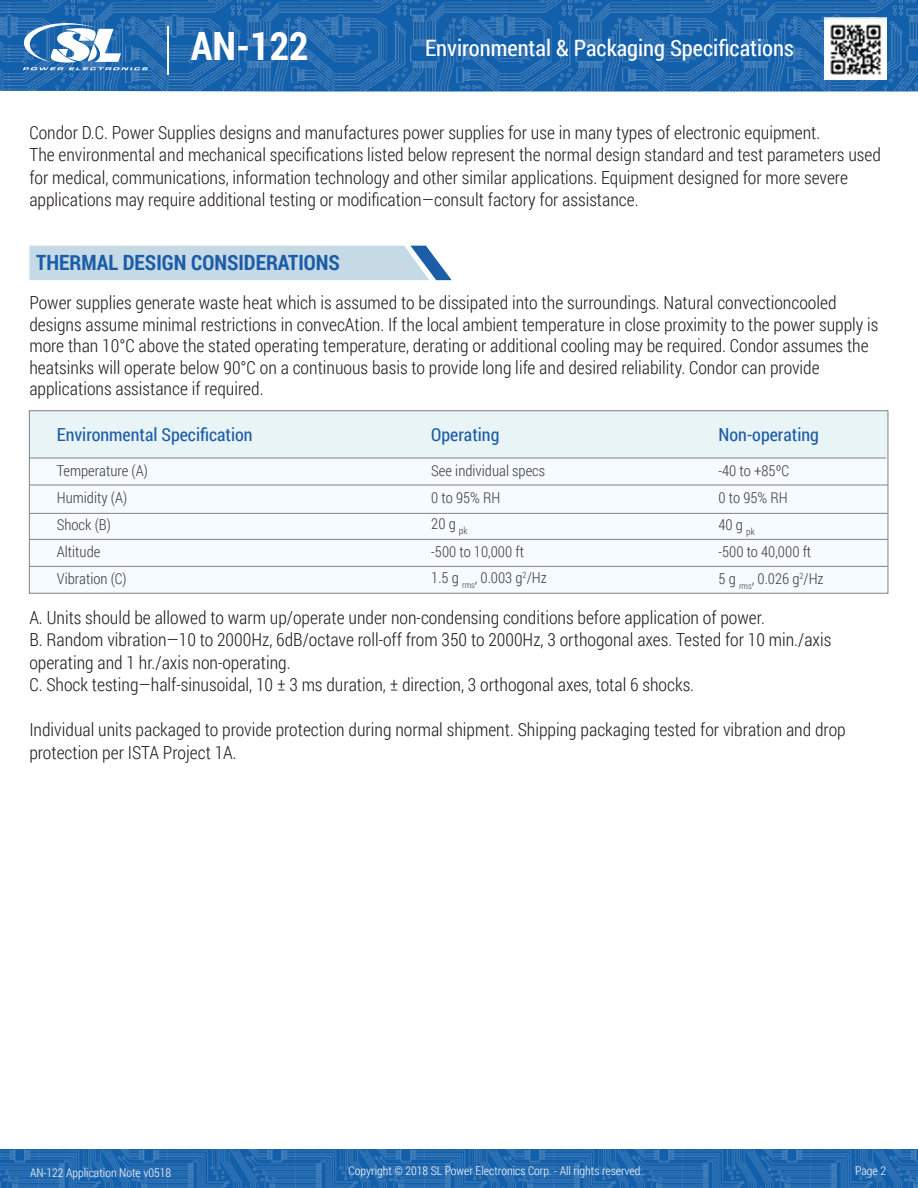
<style>
.page{position:relative;width:918px;height:1188px;background:#fff}
.page>*{position:absolute;margin:0;border:0;box-sizing:border-box;transform-origin:0 0}
.t1{font:700 39px "Roboto Condensed";color:#fff}
.t2{font:22.5px "Roboto Condensed";color:#fff}
.t3{font:700 21px "Roboto Condensed";color:#1c5da8}
.t4{font:300 18px/22.5px "Roboto Condensed";color:#231f20}
.t5{font:18px "Roboto Condensed";color:#1c5da8}
.t6{font:300 15px/26.8px "Roboto Condensed";color:#414042}
.t7{font:300 12px "Roboto Condensed";color:#fff}
</style>
<div class="page">
<img style="left:0;top:0;width:918px;height:92px">
<svg style="left:22px;top:23px;width:126px;height:47px"></svg>
<hr style="left:167px;top:26px;width:1px;height:49px;background:#fff">
<img style="left:824px;top:17px;width:62px;height:63px">
<img style="left:0;top:1150px;width:918px;height:38px">
<svg style="left:29px;top:246px;width:423px;height:34px;background:#c2d7e3"></svg>
<div style="left:29px;top:411px;width:859px;height:182px;background:#f5fbfe"></div>
<div style="left:29px;top:411px;width:859px;height:47px;background:#e9f4f7"></div>
<div style="left:29px;top:410px;width:859px;height:184px;border:1px solid #808285"></div>
<hr style="left:29px;top:458px;width:857px;height:1px;background:#808285">
<hr style="left:30px;top:485px;width:858px;height:1px;background:#808285">
<hr style="left:30px;top:539px;width:858px;height:1px;background:#808285">
<hr style="left:30px;top:513px;width:858px;height:1px;background:#808285">
<hr style="left:30px;top:566px;width:858px;height:1px;background:#808285">
<h1 class="t1" style="left:191px;top:19px;width:119px">AN-122</h1>
<p class="t2" style="left:425px;top:32px;width:370px">Environmental &amp; Packaging Specifications</p>
<p class="t4" style="left:29px;top:121px;width:853px">Condor D.C. Power Supplies designs and manufactures power supplies for use in many types of electronic equipment.<br>The environmental and mechanical specifications listed below represent the normal design standard and test parameters used for medical, communications, information technology and other similar applications. Equipment designed for more severe applications may require additional testing or modification—consult factory for assistance.</p>
<p class="t3" style="left:36px;top:248px;width:305px">THERMAL DESIGN CONSIDERATIONS</p>
<p class="t4" style="left:29px;top:291px;width:851px;line-height:21.6px">Power supplies generate waste heat which is assumed to be dissipated into the surroundings. Natural convectioncooled designs assume minimal restrictions in convecAtion. If the local ambient temperature in close proximity to the power supply is more than 10°C above the stated operating temperature, derating or additional cooling may be required. Condor assumes the heatsinks will operate below 90°C on a continuous basis to provide long life and desired reliability. Condor can provide applications assistance if required.</p>
<p class="t5" style="left:57px;top:422px;width:197px">Environmental Specification</p>
<p class="t5" style="left:431px;top:422px;width:70px">Operating</p>
<p class="t5" style="left:719px;top:422px;width:102px">Non-operating</p>
<p class="t6" style="left:57px;top:457px;width:93px">Temperature (A)</p>
<p class="t6" style="left:57px;top:484px;width:72px">Humidity (A)<br>Shock (B)<br>Altitude<br>Vibration (C)</p>
<p class="t6" style="left:431px;top:457px;width:115px">See individual specs</p>
<p class="t6" style="left:719px;top:457px;width:72px">-40 to +85ºC</p>
<p class="t6" style="left:431px;top:484px;width:71px">0 to 95% RH</p>
<p class="t6" style="left:719px;top:484px;width:71px">0 to 95% RH</p>
<p class="t6" style="left:431px;top:509px;width:94px;line-height:28.2px">20 g <sub>pk<br></sub>-500 to 10,000 ft</p>
<p class="t6" style="left:431px;top:564px;width:117px">1.5 g <sub>rms</sub>, 0.003 g<sup>2</sup>/Hz</p>
<p class="t6" style="left:719px;top:511px;width:38px">40 g <sub>pk</sub></p>
<p class="t6" style="left:719px;top:537px;width:107px">-500 to 40,000 ft<br>5 g <sub>rms</sub>, 0.026 g<sup>2</sup>/Hz</p>
<p class="t4" style="left:29px;top:606px;width:804px">A. Units should be allowed to warm up/operate under non-condensing conditions before application of power.<br>B. Random vibration—10 to 2000Hz, 6dB/octave roll-off from 350 to 2000Hz, 3 orthogonal axes. Tested for 10 min./axis operating and 1 hr./axis non-operating.<br>C. Shock testing—half-sinusoidal, 10 ± 3 ms duration, ± direction, 3 orthogonal axes, total 6 shocks.</p>
<p class="t4" style="left:29px;top:718px;width:818px">Individual units packaged to provide protection during normal shipment. Shipping packaging tested for vibration and drop protection per ISTA Project 1A.</p>
<p class="t7" style="left:30px;top:1165px;width:143px">AN-122 Application Note v0518</p>
<p class="t7" style="left:349px;top:1163px;width:296px">Copyright © 2018 SL Power Electronics Corp. - All rights reserved.</p>
<p class="t7" style="left:855px;top:1163px;width:32px">Page 2</p>
</div>
